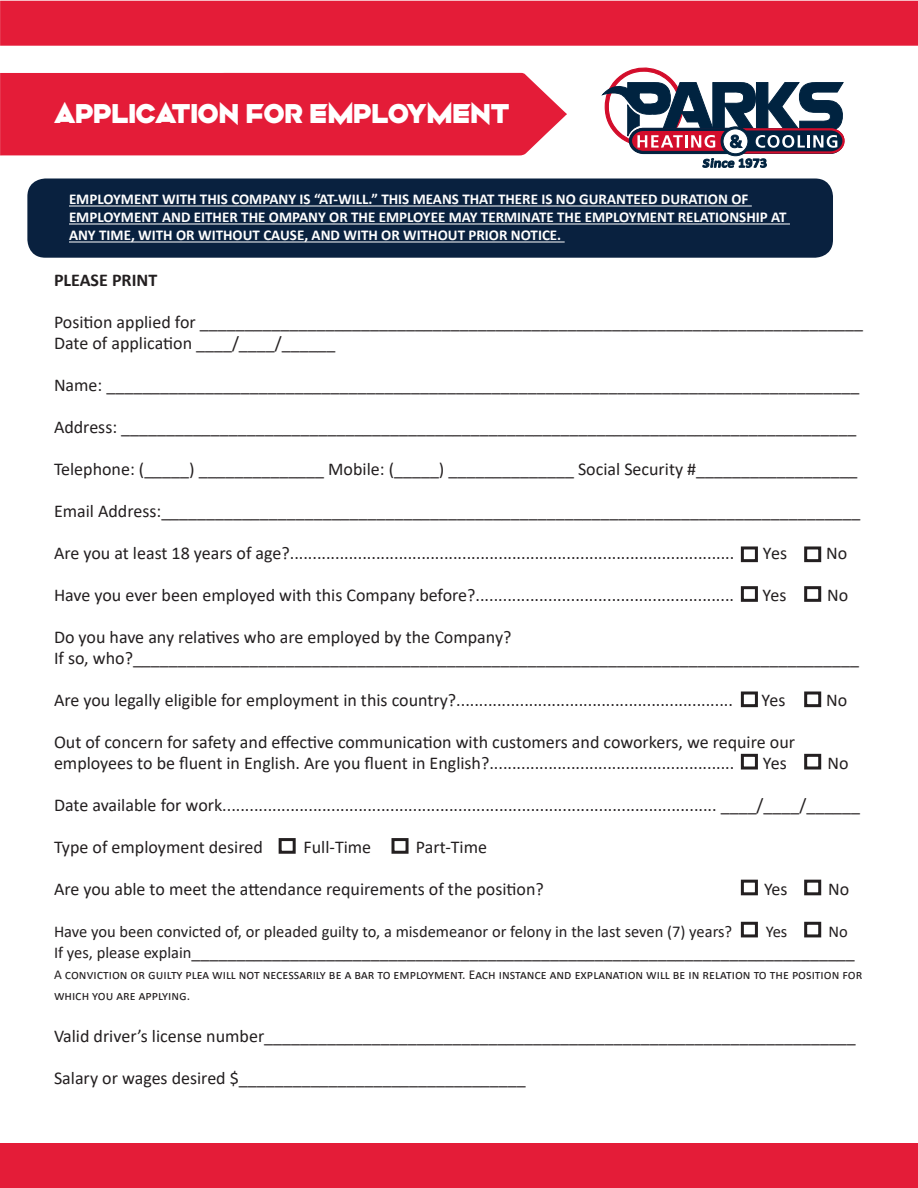
<style>
.page{position:relative;width:918px;height:1188px;background:#fff}
.page>*{position:absolute;margin:0;border:0;box-sizing:border-box;transform-origin:0 0}
.t1{font:900 24px "Mismo";color:#fff}
.t2{font:18px/21px "Calibri";color:#231f20}
.t3{font:700 18px "Calibri";color:#231f20}
.t4{font:16.5px "Calibri";color:#231f20}
.t5{font:700 15px/18px "Calibri";color:#fff}
.t6{font:13.5px/21px "Calibri";color:#231f20}
.s1{font-size:16.5px}
</style>
<div class="page">
<div style="left:0;top:1px;width:918px;height:45px;background:#e41c38"></div>
<svg style="left:603px;top:68px;width:242px;height:100px"></svg>
<div style="left:0;top:73px;width:567px;height:82px;background:#e41c38"></div>
<div style="left:741px;top:546px;width:17px;height:16px;border:3px solid #231f20"></div>
<div style="left:804px;top:546px;width:17px;height:16px;border:3px solid #231f20"></div>
<div style="left:27px;top:178px;width:806px;height:80px;background:#09213f;border-radius:18px"></div>
<hr style="left:69px;top:206px;width:683px;height:1px;background:#fff">
<hr style="left:69px;top:224px;width:721px;height:1px;background:#fff">
<hr style="left:69px;top:242px;width:496px;height:1px;background:#fff">
<div style="left:0;top:1143px;width:918px;height:45px;background:#e41c38"></div>
<div style="left:741px;top:586px;width:17px;height:16px;border:3px solid #231f20"></div>
<div style="left:804px;top:586px;width:17px;height:16px;border:3px solid #231f20"></div>
<div style="left:741px;top:754px;width:17px;height:16px;border:3px solid #231f20"></div>
<div style="left:804px;top:754px;width:17px;height:16px;border:3px solid #231f20"></div>
<div style="left:741px;top:880px;width:17px;height:15px;border:3px solid #231f20"></div>
<div style="left:804px;top:880px;width:17px;height:15px;border:3px solid #231f20"></div>
<div style="left:279px;top:838px;width:17px;height:16px;border:3px solid #231f20"></div>
<div style="left:392px;top:838px;width:17px;height:16px;border:3px solid #231f20"></div>
<div style="left:741px;top:692px;width:17px;height:15px;border:3px solid #231f20"></div>
<div style="left:804px;top:692px;width:17px;height:15px;border:3px solid #231f20"></div>
<div style="left:741px;top:922px;width:17px;height:15px;border:3px solid #231f20"></div>
<div style="left:804px;top:922px;width:17px;height:15px;border:3px solid #231f20"></div>
<p class="t1" style="left:54px;top:96px;width:457px">Application for employment</p>
<p class="t5" style="left:69px;top:190px;width:719px">EMPLOYMENT WITH THIS COMPANY IS “AT-WILL.” THIS MEANS THAT THERE IS NO GURANTEED DURATION OF<br>EMPLOYMENT AND EITHER THE OMPANY OR THE EMPLOYEE MAY TERMINATE THE EMPLOYMENT RELATIONSHIP AT<br>ANY TIME, WITH OR WITHOUT CAUSE, AND WITH OR WITHOUT PRIOR NOTICE.</p>
<p class="t3" style="left:54px;top:267px;width:105px">PLEASE PRINT</p>
<p class="t2" style="left:54px;top:311px;width:811px">Position applied for __________________________________________________________________________</p>
<p class="t2" style="left:54px;top:332px;width:283px">Date of application ____/____/______</p>
<p class="t2" style="left:54px;top:374px;width:807px">Name: ____________________________________________________________________________________</p>
<p class="t2" style="left:54px;top:416px;width:804px">Address: __________________________________________________________________________________</p>
<p class="t2" style="left:54px;top:458px;width:805px">Telephone: (_____) ______________ Mobile: (_____) ______________ Social Security #__________________</p>
<p class="t2" style="left:54px;top:500px;width:808px">Email Address:______________________________________________________________________________</p>
<p class="t2" style="left:54px;top:542px;width:682px">Are you at least 18 years of age?..................................................................................................</p>
<p class="t2" style="left:763px;top:542px;width:26px">Yes</p>
<p class="t2" style="left:826px;top:542px;width:23px">No</p>
<p class="t2" style="left:54px;top:584px;width:682px">Have you ever been employed with this Company before?.........................................................</p>
<p class="t2" style="left:763px;top:584px;width:25px">Yes</p>
<p class="t2" style="left:827px;top:584px;width:23px">No</p>
<p class="t2" style="left:54px;top:626px;width:459px">Do you have any relatives who are employed by the Company?</p>
<p class="t2" style="left:54px;top:647px;width:807px">If so, who?_________________________________________________________________________________</p>
<p class="t2" style="left:54px;top:689px;width:680px">Are you legally eligible for employment in this country?.............................................................</p>
<p class="t2" style="left:761px;top:689px;width:25px">Yes</p>
<p class="t2" style="left:826px;top:689px;width:23px">No</p>
<p class="t2" style="left:54px;top:731px;width:743px">Out of concern for safety and effective communication with customers and coworkers, we require our employees to be fluent in English. Are you fluent in English?......................................................</p>
<p class="t2" style="left:763px;top:752px;width:25px">Yes</p>
<p class="t2" style="left:827px;top:752px;width:23px">No</p>
<p class="t2" style="left:54px;top:794px;width:808px">Date available for work............................................................................................................. ____/____/______</p>
<p class="t2" style="left:54px;top:836px;width:210px">Type of employment desired</p>
<p class="t2" style="left:304px;top:836px;width:69px">Full-Time</p>
<p class="t2" style="left:416px;top:836px;width:73px">Part-Time</p>
<p class="t2" style="left:54px;top:878px;width:491px">Are you able to meet the attendance requirements of the position?</p>
<p class="t2" style="left:764px;top:878px;width:25px">Yes</p>
<p class="t2" style="left:828px;top:878px;width:23px">No</p>
<p class="t4" style="left:54px;top:920px;width:680px">Have you been convicted of, or pleaded guilty to, a misdemeanor or felony in the last seven (7) years?</p>
<p class="t4" style="left:766px;top:920px;width:23px">Yes</p>
<p class="t4" style="left:828px;top:920px;width:21px">No</p>
<p class="t2" style="left:54px;top:941px;width:802px"><span class="s1">If yes, please explain</span>__________________________________________________________________________</p>
<p class="t6" style="left:54px;top:964px;width:810px">A conviction or guilty plea will not necessarily be a bar to employment. Each instance and explanation will be in relation to the position for which you are applying.</p>
<p class="t2" style="left:54px;top:1025px;width:803px">Valid driver’s license number__________________________________________________________________</p>
<p class="t2" style="left:54px;top:1067px;width:473px">Salary or wages desired $________________________________</p>
</div>
